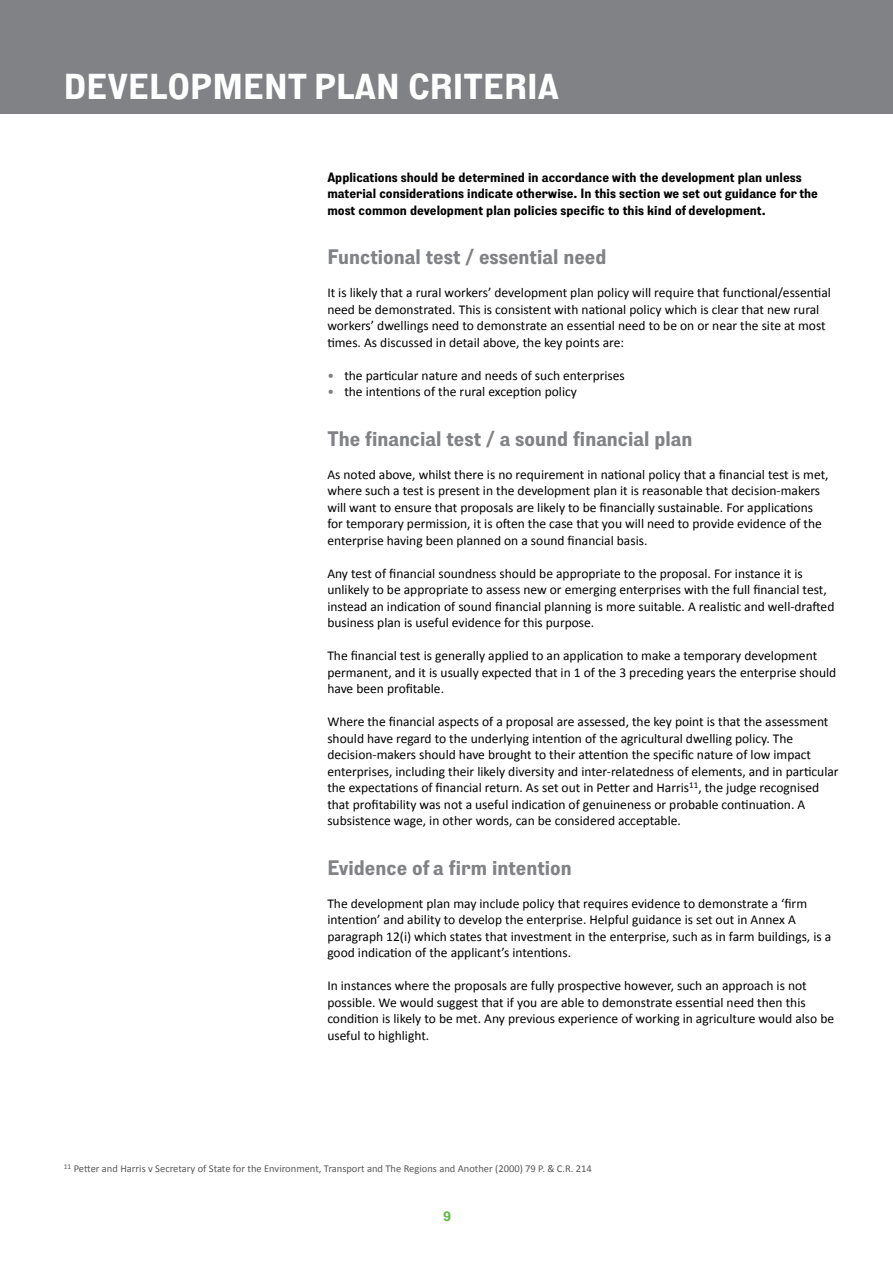
<style>
.page{position:relative;width:893px;height:1263px;background:#fff}
.page>*{position:absolute;margin:0;border:0;box-sizing:border-box;transform-origin:0 0}
.t1{font:700 36px "Lorimer";color:#fff}
.t2{font:700 21px "Lorimer";color:#808285}
.t3{font:13.5px/16.5px "Calibri";color:#000}
.t4{font:700 13.5px/16.5px "Lorimer";color:#000}
.t5{font:700 13.5px "Lorimer";color:#63b946}
.t6{font:10.5px "Calibri";color:#58595b}
.s1{color:#808285}
</style>
<div class="page">
<div style="left:0;top:0;width:893px;height:114px;background:#808285"></div>
<h1 class="t1" style="left:64px;top:66px;width:497px">Development plan criteria</h1>
<p class="t4" style="left:327px;top:168px;width:492px">Applications should be determined in accordance with the development plan unless material considerations indicate otherwise. In this section we set out guidance for the most common development plan policies specific to this kind of development.</p>
<h2 class="t2" style="left:327px;top:245px;width:280px">Functional test / essential need</h2>
<p class="t3" style="left:327px;top:284px;width:505px">It is likely that a rural workers’ development plan policy will require that functional/essential need be demonstrated. This is consistent with national policy which is clear that new rural workers’ dwellings need to demonstrate an essential need to be on or near the site at most times. As discussed in detail above, the key points are:</p>
<p class="t3" style="left:327px;top:367px;width:299px"><span class="s1">•</span> the particular nature and needs of such enterprises</p>
<p class="t3" style="left:327px;top:383px;width:251px"><span class="s1">•</span> the intentions of the rural exception policy</p>
<h2 class="t2" style="left:327px;top:426px;width:367px">The financial test / a sound financial plan</h2>
<p class="t3" style="left:327px;top:466px;width:503px">As noted above, whilst there is no requirement in national policy that a financial test is met, where such a test is present in the development plan it is reasonable that decision-makers will want to ensure that proposals are likely to be financially sustainable. For applications for temporary permission, it is often the case that you will need to provide evidence of the enterprise having been planned on a sound financial basis.</p>
<p class="t3" style="left:327px;top:565px;width:509px">Any test of financial soundness should be appropriate to the proposal. For instance it is unlikely to be appropriate to assess new or emerging enterprises with the full financial test, instead an indication of sound financial planning is more suitable. A realistic and well-drafted business plan is useful evidence for this purpose.</p>
<p class="t3" style="left:327px;top:647px;width:510px">The financial test is generally applied to an application to make a temporary development permanent, and it is usually expected that in 1 of the 3 preceding years the enterprise should have been profitable.</p>
<p class="t3" style="left:327px;top:713px;width:513px">Where the financial aspects of a proposal are assessed, the key point is that the assessment should have regard to the underlying intention of the agricultural dwelling policy. The decision-makers should have brought to their attention the specific nature of low impact enterprises, including their likely diversity and inter-relatedness of elements, and in particular the expectations of financial return. As set out in Petter and Harris<sup>11</sup>, the judge recognised that profitability was not a useful indication of genuineness or probable continuation. A subsistence wage, in other words, can be considered acceptable.</p>
<h2 class="t2" style="left:327px;top:855px;width:246px">Evidence of a firm intention</h2>
<p class="t3" style="left:327px;top:895px;width:505px">The development plan may include policy that requires evidence to demonstrate a ‘firm intention’ and ability to develop the enterprise. Helpful guidance is set out in Annex A paragraph 12(i) which states that investment in the enterprise, such as in farm buildings, is a good indication of the applicant’s intentions.</p>
<p class="t3" style="left:327px;top:977px;width:508px">In instances where the proposals are fully prospective however, such an approach is not possible. We would suggest that if you are able to demonstrate essential need then this condition is likely to be met. Any previous experience of working in agriculture would also be useful to highlight.</p>
<p class="t6" style="left:64px;top:1161px;width:530px"><sup>11</sup> Petter and Harris v Secretary of State for the Environment, Transport and The Regions and Another (2000) 79 P. &amp; C.R. 214</p>
<p class="t5" style="left:443px;top:1209px;width:10px">9</p>
</div>
